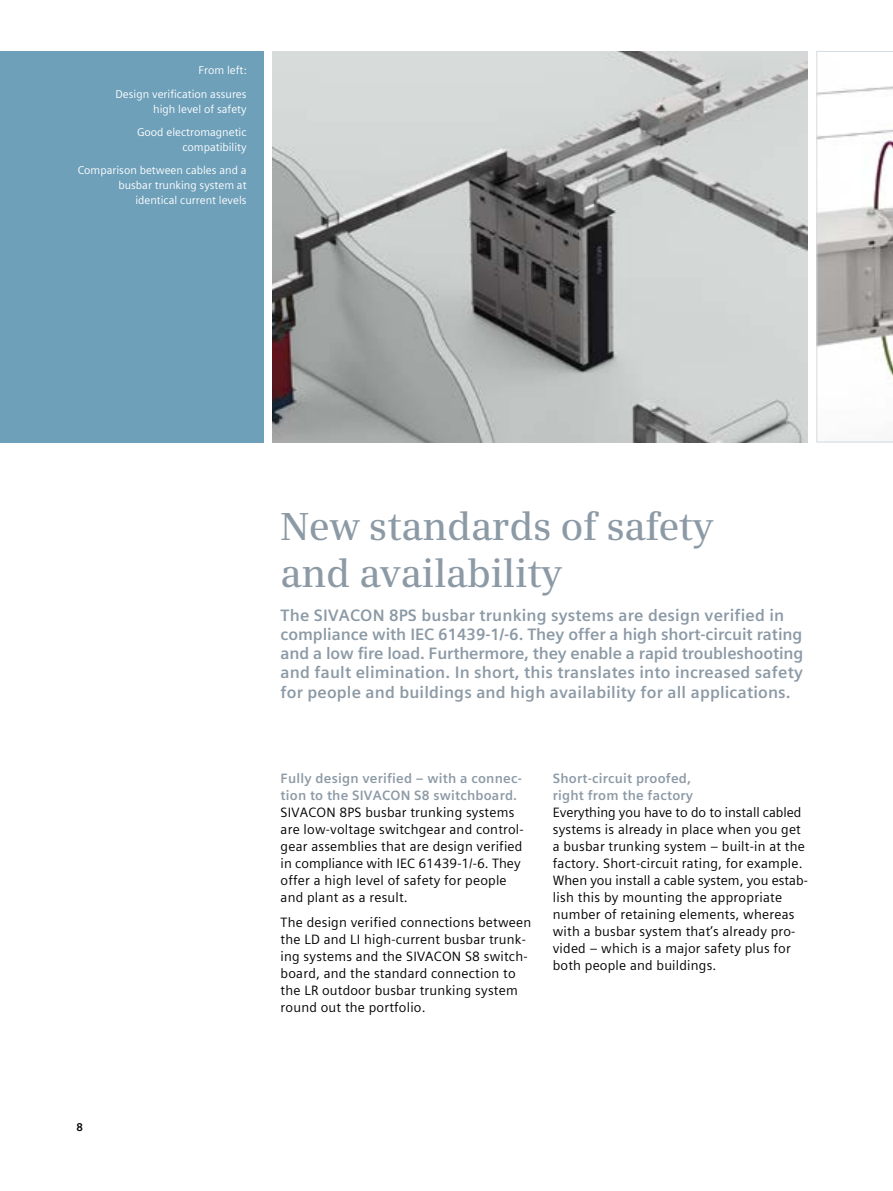
<style>
.page{position:relative;width:893px;height:1191px;background:#fff}
.page>*{position:absolute;margin:0;border:0;box-sizing:border-box;transform-origin:0 0}
.t1{font:600 39px/46.8px "Siemens Serif";letter-spacing:-.01em;color:#8c9aa6}
.t2{font:700 16.5px/19.2px "Siemens Sans Global";letter-spacing:.01em;color:#8c9aa6}
.t3{font:13.5px/17px "Siemens Sans Global";letter-spacing:.015em;color:#000}
.t4{font:700 13.5px/17px "Siemens Sans Global";letter-spacing:.015em;color:#8c9aa6}
.t5{font:11.25px/23.4px "Siemens Sans Global";color:#fff;text-align:right}
.t6{font:700 11.25px "Siemens Sans Global";color:#000}
</style>
<div class="page">
<div style="left:0;top:51px;width:264px;height:391px;background:#6ea0ba"></div>
<svg style="left:816px;top:51px;width:77px;height:391px"></svg>
<img style="left:272px;top:51px;width:536px;height:391px">
<p class="t5" style="left:116px;top:59px;width:133px">From left:<br>Design verification assures</p>
<p class="t5" style="left:137px;top:97px;width:111px">high level of safety<br>Good electromagnetic</p>
<p class="t5" style="left:78px;top:135px;width:170px">compatibility<br>Comparison between cables and a</p>
<p class="t5" style="left:118px;top:178px;width:130px;line-height:14.9px">busbar trunking system at identical current levels</p>
<p class="t6" style="left:77px;top:1118px;width:8px">8</p>
<h1 class="t1" style="left:281px;top:503px;width:434px">New standards of safety and availability</h1>
<p class="t2" style="left:281px;top:606px;width:524px">The SIVACON 8PS busbar trunking systems are design verified in compliance with IEC 61439-1/-6. They offer a high short-circuit rating and a low fire load. Furthermore, they enable a rapid troubleshooting and fault elimination. In short, this translates into increased safety for people and buildings and high availability for all applications.</p>
<p class="t4" style="left:281px;top:769px;width:243px">Fully design verified – with a connec&shy;tion to the SIVACON S8 switchboard.</p>
<p class="t3" style="left:281px;top:803px;width:245px">SIVACON 8PS busbar trunking systems are low-voltage switchgear and control&shy;gear assemblies that are design verified in compliance with IEC 61439-1/-6. They offer a high level of safety for people and plant as a result.</p>
<p class="t3" style="left:281px;top:914px;width:252px">The design verified connections between the LD and LI high-current busbar trunk&shy;ing systems and the SIVACON S8 switch&shy;board, and the standard connection to the LR outdoor busbar trunking system round out the portfolio.</p>
<p class="t4" style="left:553px;top:769px;width:142px">Short-circuit proofed, right from the factory</p>
<p class="t3" style="left:553px;top:803px;width:257px">Everything you have to do to install cabled systems is already in place when you get a busbar trunking system – built-in at the factory. Short-circuit rating, for example.<br>When you install a cable system, you estab&shy;lish this by mounting the appropriate number of retaining elements, whereas with a busbar system that’s already pro&shy;vided – which is a major safety plus for both people and buildings.</p>
</div>
